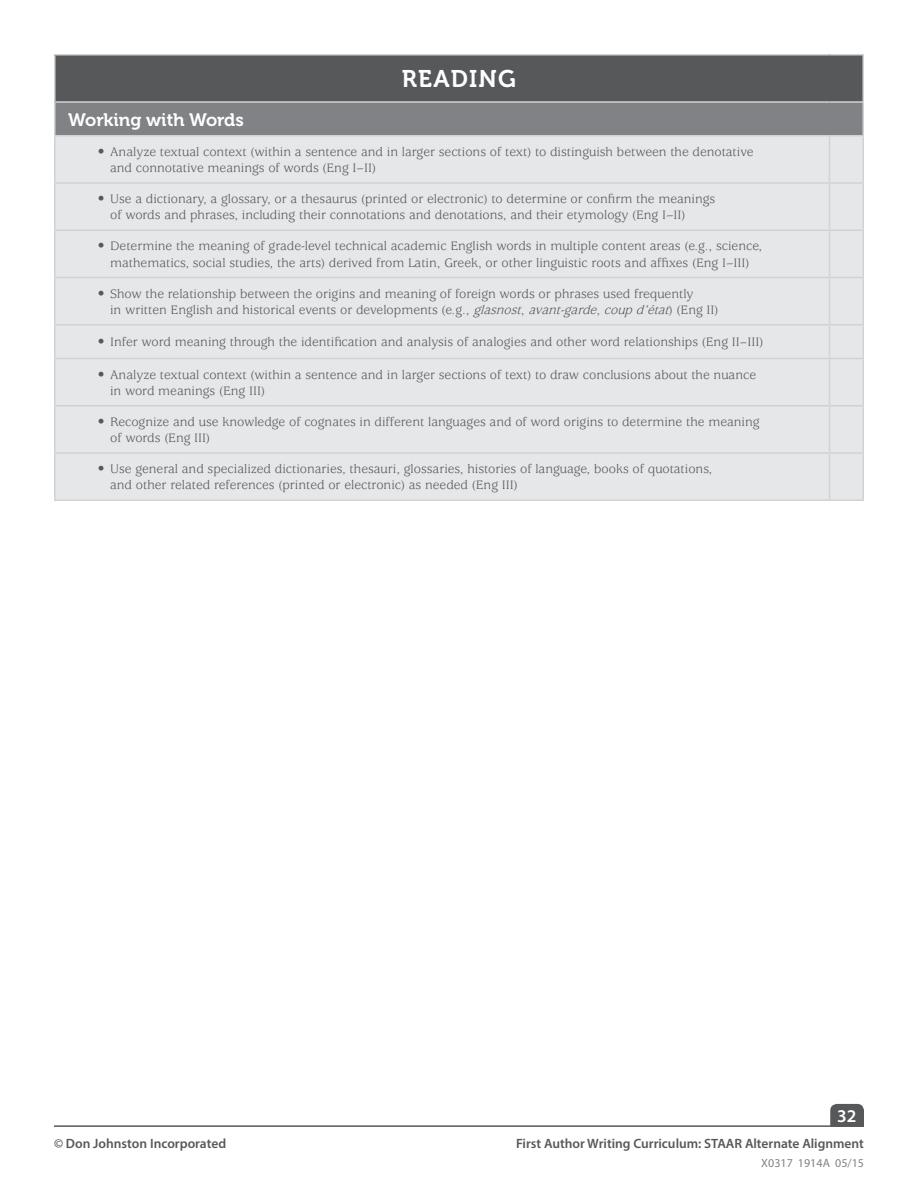
<style>
.page{position:relative;width:918px;height:1188px;background:#fff}
.page>*{position:absolute;margin:0;border:0;box-sizing:border-box;transform-origin:0 0}
.t1{font:24px "Museo 700";letter-spacing:.05em;color:#fff}
.t2{font:18px "Museo 700";color:#fff}
.t3{font:600 18px "Myriad Pro";color:#fff}
.t4{font:13.5px/16.2px "Usherwood Std";color:#57585a}
.t5{font:600 13.5px "Myriad Pro";color:#57585a}
.t6{font:12px "Myriad Pro";color:#808285}
.s1{font-style:italic}
</style>
<div class="page">
<hr style="left:54px;top:1125px;width:810px;height:2px;background:#57585a">
<svg style="left:830px;top:1104px;width:34px;height:22px"></svg>
<div style="left:55px;top:55px;width:808px;height:47px;background:#57585a"></div>
<div style="left:55px;top:102px;width:808px;height:34px;background:#808285"></div>
<div style="left:56px;top:136px;width:806px;height:364px;background:#e6e7e9"></div>
<hr style="left:54px;top:54px;width:775px;height:2px;background:#d1d2d4">
<hr style="left:54px;top:56px;width:2px;height:45px;background:#d1d2d4">
<hr style="left:829px;top:54px;width:35px;height:2px;background:#d1d2d4">
<hr style="left:862px;top:56px;width:2px;height:45px;background:#d1d2d4">
<hr style="left:54px;top:101px;width:775px;height:2px;background:#d1d2d4">
<hr style="left:54px;top:103px;width:2px;height:32px;background:#d1d2d4">
<hr style="left:829px;top:101px;width:35px;height:2px;background:#d1d2d4">
<hr style="left:862px;top:103px;width:2px;height:32px;background:#d1d2d4">
<hr style="left:829px;top:136px;width:1px;height:46px;background:#d1d2d4">
<hr style="left:829px;top:184px;width:1px;height:46px;background:#d1d2d4">
<hr style="left:829px;top:231px;width:1px;height:46px;background:#d1d2d4">
<hr style="left:829px;top:278px;width:1px;height:46px;background:#d1d2d4">
<hr style="left:829px;top:326px;width:1px;height:32px;background:#d1d2d4">
<hr style="left:829px;top:359px;width:1px;height:46px;background:#d1d2d4">
<hr style="left:829px;top:406px;width:1px;height:46px;background:#d1d2d4">
<hr style="left:829px;top:454px;width:1px;height:46px;background:#d1d2d4">
<hr style="left:54px;top:135px;width:775px;height:1px;background:#d1d2d4">
<hr style="left:54px;top:136px;width:2px;height:46px;background:#d1d2d4">
<hr style="left:829px;top:135px;width:35px;height:1px;background:#d1d2d4">
<hr style="left:862px;top:136px;width:2px;height:46px;background:#d1d2d4">
<hr style="left:829px;top:182px;width:35px;height:2px;background:#d1d2d4">
<hr style="left:862px;top:184px;width:2px;height:46px;background:#d1d2d4">
<hr style="left:829px;top:230px;width:35px;height:1px;background:#d1d2d4">
<hr style="left:862px;top:231px;width:2px;height:46px;background:#d1d2d4">
<hr style="left:829px;top:277px;width:35px;height:1px;background:#d1d2d4">
<hr style="left:862px;top:278px;width:2px;height:46px;background:#d1d2d4">
<hr style="left:829px;top:324px;width:35px;height:2px;background:#d1d2d4">
<hr style="left:862px;top:326px;width:2px;height:32px;background:#d1d2d4">
<hr style="left:54px;top:358px;width:775px;height:1px;background:#d1d2d4">
<hr style="left:829px;top:358px;width:35px;height:1px;background:#d1d2d4">
<hr style="left:862px;top:359px;width:2px;height:46px;background:#d1d2d4">
<hr style="left:829px;top:405px;width:35px;height:1px;background:#d1d2d4">
<hr style="left:862px;top:406px;width:2px;height:46px;background:#d1d2d4">
<hr style="left:829px;top:452px;width:35px;height:2px;background:#d1d2d4">
<hr style="left:862px;top:454px;width:2px;height:46px;background:#d1d2d4">
<hr style="left:829px;top:500px;width:35px;height:1px;background:#d1d2d4">
<hr style="left:54px;top:182px;width:775px;height:2px;background:#d1d2d4">
<hr style="left:54px;top:184px;width:2px;height:46px;background:#d1d2d4">
<hr style="left:54px;top:230px;width:775px;height:1px;background:#d1d2d4">
<hr style="left:54px;top:231px;width:2px;height:46px;background:#d1d2d4">
<hr style="left:54px;top:277px;width:775px;height:1px;background:#d1d2d4">
<hr style="left:54px;top:278px;width:2px;height:46px;background:#d1d2d4">
<hr style="left:54px;top:324px;width:775px;height:2px;background:#d1d2d4">
<hr style="left:54px;top:326px;width:2px;height:32px;background:#d1d2d4">
<hr style="left:54px;top:359px;width:2px;height:46px;background:#d1d2d4">
<hr style="left:54px;top:405px;width:775px;height:1px;background:#d1d2d4">
<hr style="left:54px;top:406px;width:2px;height:46px;background:#d1d2d4">
<hr style="left:54px;top:452px;width:775px;height:2px;background:#d1d2d4">
<hr style="left:54px;top:454px;width:2px;height:46px;background:#d1d2d4">
<hr style="left:54px;top:500px;width:775px;height:1px;background:#d1d2d4">
<h1 class="t1" style="left:402px;top:66px;width:116px">READING</h1>
<h2 class="t2" style="left:68px;top:109px;width:177px">Working with Words</h2>
<p class="t4" style="left:110px;top:144px;width:645px;text-indent:-12px">• Analyze textual context (within a sentence and in larger sections of text) to distinguish between the denotative and connotative meanings of words (Eng I–II)</p>
<p class="t4" style="left:110px;top:191px;width:607px;text-indent:-12px">• Use a dictionary, a glossary, or a thesaurus (printed or electronic) to determine or confirm the meanings of words and phrases, including their connotations and denotations, and their etymology (Eng I–II)</p>
<p class="t4" style="left:98px;top:239px;width:666px;text-align:center">• Determine the meaning of grade-level technical academic English words in multiple content areas (e.g., science, mathematics, social studies, the arts) derived from Latin, Greek, or other linguistic roots and affixes (Eng I–III)</p>
<p class="t4" style="left:110px;top:286px;width:610px;text-indent:-12px">• Show the relationship between the origins and meaning of foreign words or phrases used frequently<br>in written English and historical events or developments (e.g., <span class="s1">glasnost</span>, <span class="s1">avant-garde</span>, <span class="s1">coupd’état</span>) (Eng II)</p>
<p class="t4" style="left:98px;top:334px;width:667px">• Infer word meaning through the identification and analysis of analogies and other word relationships (Eng II–III)</p>
<p class="t4" style="left:110px;top:367px;width:648px;text-indent:-12px">• Analyze textual context (within a sentence and in larger sections of text) to draw conclusions about the nuance in word meanings (Eng III)</p>
<p class="t4" style="left:110px;top:414px;width:651px;text-indent:-12px">• Recognize and use knowledge of cognates in different languages and of word origins to determine the meaning of words (Eng III)</p>
<p class="t4" style="left:110px;top:461px;width:604px;text-indent:-12px">• Use general and specialized dictionaries, thesauri, glossaries, histories of language, books of quotations, and other related references (printed or electronic) as needed (Eng III)</p>
<h2 class="t3" style="left:837px;top:1105px;width:21px">32</h2>
<p class="t5" style="left:54px;top:1134px;width:174px">© Don Johnston Incorporated</p>
<p class="t5" style="left:516px;top:1134px;width:349px">First Author Writing Curriculum: STAAR Alternate Alignment</p>
<p class="t6" style="left:761px;top:1156px;width:104px">X0317 1914A 05/15</p>
</div>
